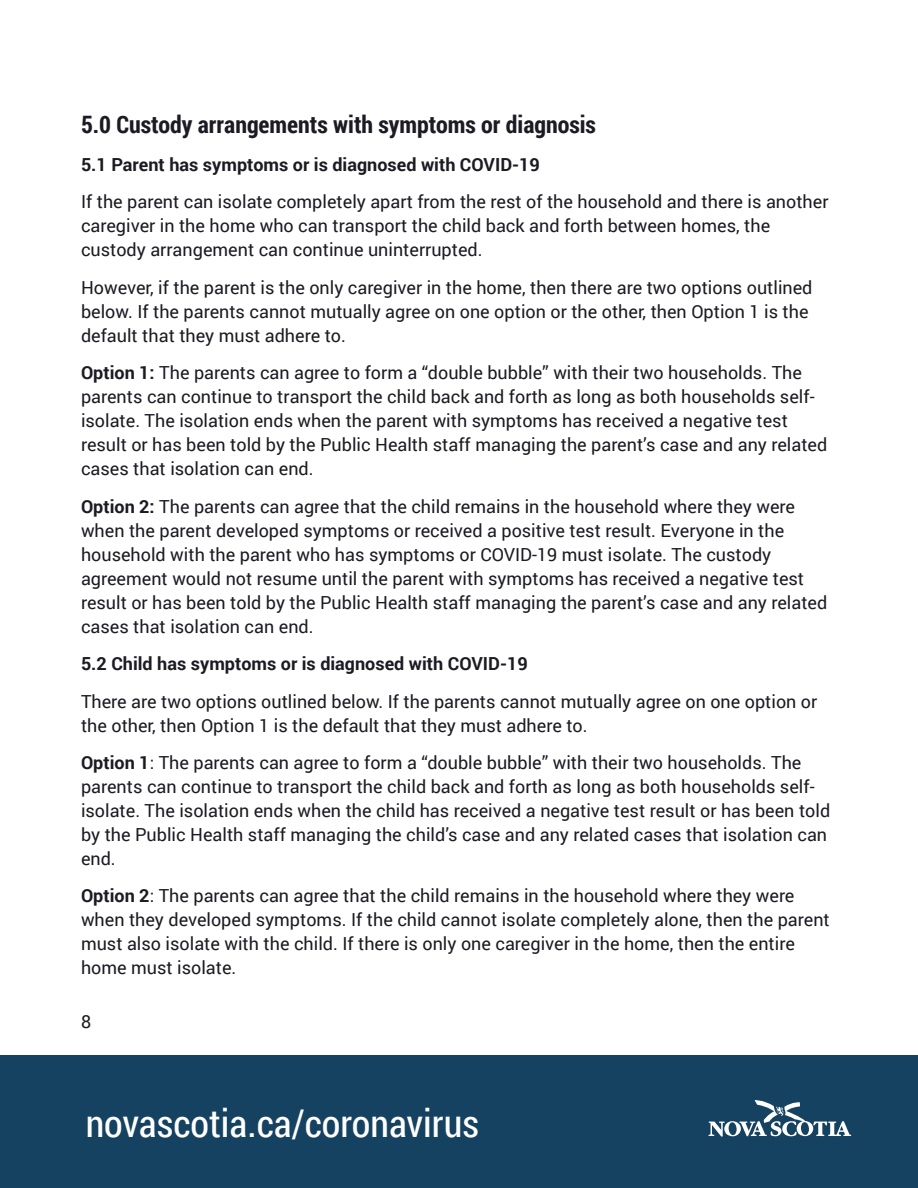
<style>
.page{position:relative;width:918px;height:1188px;background:#fff}
.page>*{position:absolute;margin:0;border:0;box-sizing:border-box;transform-origin:0 0}
.t1{font:38.25px "Roboto Condensed";color:#fff}
.t2{font:700 24px "Roboto Condensed";color:#1c1a22}
.t3{font:18px/24px "Roboto";color:#1c1a22}
.t4{font:700 18px "Roboto";color:#1c1a22}
.s1{font-weight:700}
</style>
<div class="page">
<div style="left:0;top:1055px;width:918px;height:133px;background:#164261"></div>
<svg style="left:708px;top:1100px;width:143px;height:37px"></svg>
<h2 class="t2" style="left:81px;top:108px;width:517px">5.0 Custody arrangements with symptoms or diagnosis</h2>
<p class="t4" style="left:81px;top:152px;width:460px">5.1 Parent has symptoms or is diagnosed with COVID-19</p>
<p class="t3" style="left:81px;top:189px;width:749px">If the parent can isolate completely apart from the rest of the household and there is another caregiver in the home who can transport the child back and forth between homes, the custody arrangement can continue uninterrupted.</p>
<p class="t3" style="left:81px;top:275px;width:733px">However, if the parent is the only caregiver in the home, then there are two options outlined below. If the parents cannot mutually agree on one option or the other, then Option 1 is the default that they must adhere to.</p>
<p class="t3" style="left:81px;top:360px;width:748px"><span class="s1">Option 1:</span> The parents can agree to form a “double bubble” with their two households. The parents can continue to transport the child back and forth as long as both households self&shy;isolate. The isolation ends when the parent with symptoms has received a negative test result or has been told by the Public Health staff managing the parent’s case and any related cases that isolation can end.</p>
<p class="t3" style="left:81px;top:493px;width:748px"><span class="s1">Option 2:</span> The parents can agree that the child remains in the household where they were when the parent developed symptoms or received a positive test result. Everyone in the household with the parent who has symptoms or COVID-19 must isolate. The custody agreement would not resume until the parent with symptoms has received a negative test result or has been told by the Public Health staff managing the parent’s case and any related cases that isolation can end.</p>
<p class="t4" style="left:81px;top:651px;width:448px">5.2 Child has symptoms or is diagnosed with COVID-19</p>
<p class="t3" style="left:81px;top:688px;width:738px">There are two options outlined below. If the parents cannot mutually agree on one option or the other, then Option 1 is the default that they must adhere to.</p>
<p class="t3" style="left:81px;top:750px;width:751px"><span class="s1">Option 1</span>: The parents can agree to form a “double bubble” with their two households. The parents can continue to transport the child back and forth as long as both households self&shy;isolate. The isolation ends when the child has received a negative test result or has been told by the Public Health staff managing the child’s case and any related cases that isolation can end.</p>
<p class="t3" style="left:81px;top:883px;width:750px"><span class="s1">Option 2</span>: The parents can agree that the child remains in the household where they were when they developed symptoms. If the child cannot isolate completely alone, then the parent must also isolate with the child. If there is only one caregiver in the home, then the entire home must isolate.</p>
<p class="t3" style="left:81px;top:1008px;width:12px">8</p>
<h1 class="t1" style="left:86px;top:1097px;width:395px">novascotia.ca/coronavirus</h1>
</div>
